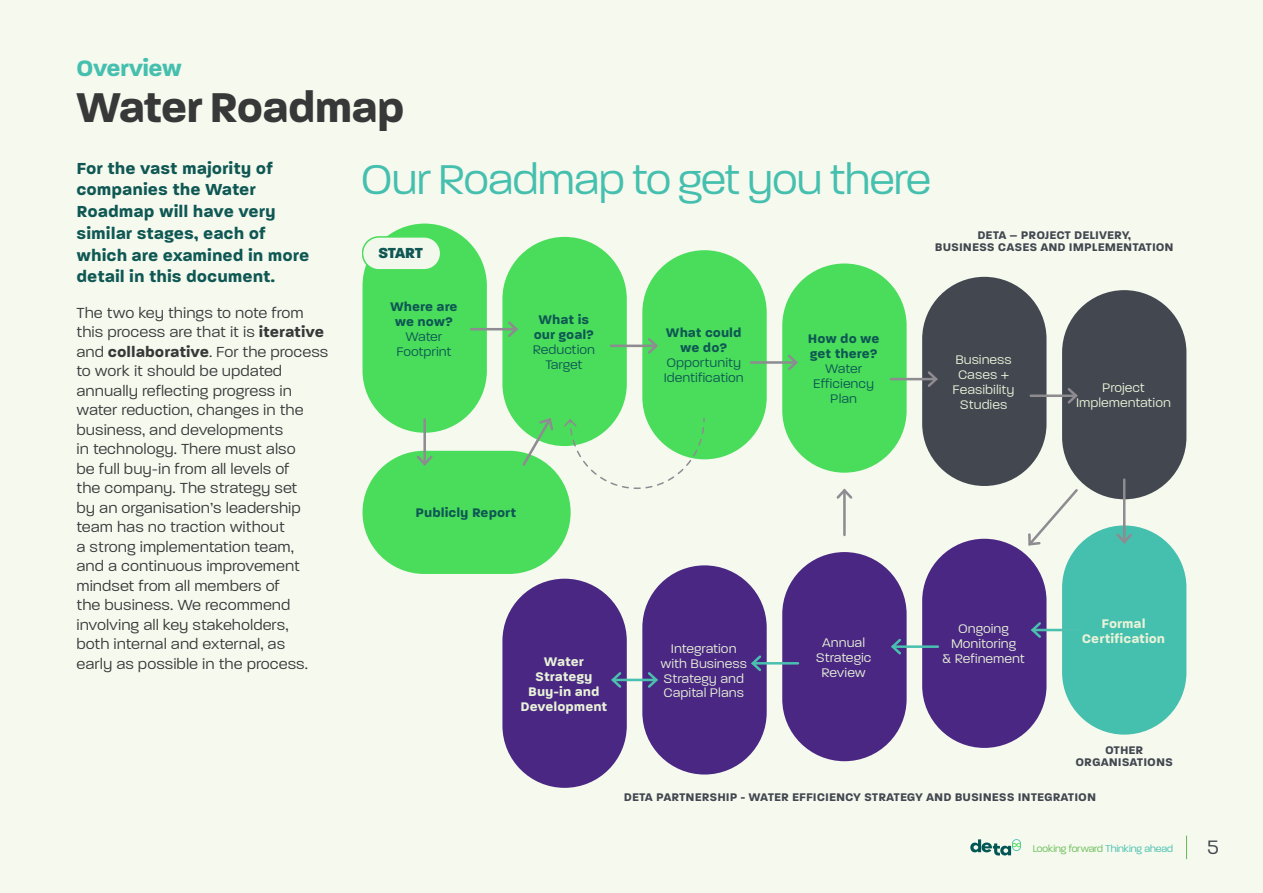
<style>
.page{position:relative;width:1263px;height:893px;background:#f5f9ee}
.page>*{position:absolute;margin:0;border:0;box-sizing:border-box;transform-origin:0 0}
.t1{font:300 45px "Paralucent";color:#45bfae}
.t2{font:700 45px "Paralucent";color:#383839}
.t3{font:700 24px "Paralucent";color:#45bfae}
.t4{font:21px "Paralucent Text";color:#424750}
.t5{font:700 17.25px/21.8px "Paralucent Text";color:#0e5753}
.t6{font:15.75px/19.5px "Paralucent Text";color:#383839}
.t7{font:800 15.75px "Paralucent";letter-spacing:-.015em;color:#0e5753}
.t8{font:13.5px/15px "Paralucent Text";color:#e8f2d8;text-align:center}
.t9{font:13.5px/15px "Paralucent Text";color:#0e5753;text-align:center}
.t10{font:700 13.5px/15px "Paralucent Text";color:#0e5753;text-align:center}
.t11{font:700 13.5px/15px "Paralucent Text";color:#e8f2d8;text-align:center}
.t12{font:700 12px/12px "Paralucent Text";color:#424750;text-align:center}
.t13{font:300 10.5px "Paralucent";letter-spacing:-.005em;color:#68be57}
.s1{font-weight:700}
.s2{color:#45bfae}
</style>
<div class="page">
<div style="left:502px;top:237px;width:125px;height:209px;background:#49dd5b;border-radius:62px"></div>
<div style="left:362px;top:224px;width:125px;height:209px;background:#49dd5b;border-radius:62px"></div>
<div style="left:362px;top:451px;width:209px;height:123px;background:#49dd5b;border-radius:62px"></div>
<div style="left:362px;top:237px;width:79px;height:33px;background:#f3f8ec;border-radius:16px"></div>
<div style="left:362px;top:236px;width:79px;height:35px;border:1px solid #49dd5b;border-radius:16px"></div>
<div style="left:1062px;top:525px;width:124px;height:210px;background:#45bfae;border-radius:62px"></div>
<div style="left:642px;top:250px;width:125px;height:209px;background:#49dd5b;border-radius:62px"></div>
<div style="left:782px;top:263px;width:125px;height:210px;background:#49dd5b;border-radius:62px"></div>
<div style="left:922px;top:277px;width:124px;height:209px;background:#424750;border-radius:62px"></div>
<div style="left:1062px;top:290px;width:124px;height:209px;background:#424750;border-radius:62px"></div>
<div style="left:502px;top:579px;width:125px;height:209px;background:#4a2783;border-radius:62px"></div>
<div style="left:642px;top:565px;width:125px;height:209px;background:#4a2783;border-radius:62px"></div>
<div style="left:782px;top:552px;width:125px;height:209px;background:#4a2783;border-radius:62px"></div>
<div style="left:922px;top:539px;width:124px;height:209px;background:#4a2783;border-radius:62px"></div>
<hr style="left:613px;top:679px;width:43px;height:2px;background:#4ac0af">
<svg style="left:611px;top:672px;width:13px;height:16px"></svg>
<svg style="left:645px;top:672px;width:13px;height:16px"></svg>
<hr style="left:753px;top:662px;width:45px;height:3px;background:#4ac0af">
<svg style="left:751px;top:655px;width:12px;height:16px"></svg>
<hr style="left:893px;top:645px;width:45px;height:3px;background:#4ac0af">
<svg style="left:891px;top:638px;width:12px;height:17px"></svg>
<hr style="left:1033px;top:629px;width:45px;height:2px;background:#4ac0af">
<svg style="left:1031px;top:622px;width:12px;height:16px"></svg>
<hr style="left:471px;top:328px;width:45px;height:2px;background:#8e8b91">
<svg style="left:506px;top:321px;width:12px;height:16px"></svg>
<hr style="left:611px;top:345px;width:45px;height:2px;background:#8e8b91">
<svg style="left:645px;top:338px;width:13px;height:16px"></svg>
<hr style="left:751px;top:361px;width:45px;height:3px;background:#8e8b91">
<svg style="left:785px;top:354px;width:13px;height:17px"></svg>
<hr style="left:891px;top:378px;width:45px;height:2px;background:#8e8b91">
<svg style="left:925px;top:371px;width:13px;height:16px"></svg>
<hr style="left:1031px;top:394px;width:45px;height:3px;background:#8e8b91">
<svg style="left:1065px;top:388px;width:13px;height:16px"></svg>
<hr style="left:843px;top:490px;width:3px;height:45px;background:#8e8b91">
<svg style="left:836px;top:488px;width:17px;height:13px"></svg>
<hr style="left:1123px;top:480px;width:2px;height:62px;background:#8e8b91">
<svg style="left:1116px;top:531px;width:16px;height:13px"></svg>
<svg style="left:1028px;top:489px;width:52px;height:59px"></svg>
<hr style="left:423px;top:419px;width:3px;height:45px;background:#8e8b91">
<svg style="left:417px;top:453px;width:16px;height:13px"></svg>
<svg style="left:520px;top:418px;width:35px;height:50px"></svg>
<svg style="left:563px;top:417px;width:142px;height:73px"></svg>
<svg style="left:1186px;top:835px;width:1px;height:24px"></svg>
<svg style="left:970px;top:839px;width:51px;height:17px"></svg>
<h2 class="t3" style="left:77px;top:54px;width:107px">Overview</h2>
<h1 class="t2" style="left:77px;top:81px;width:329px">Water Roadmap</h1>
<p class="t5" style="left:77px;top:157px;width:234px">For the vast majority of companies the Water<br>Roadmap will have very similar stages, each of which are examined in more detail in this document.</p>
<p class="t6" style="left:77px;top:303px;width:253px">The two key things to note from this process are that it is <span class="s1">iterative </span>and <span class="s1">collaborative</span>. For the process to work it should be updated annually reflecting progress in water reduction, changes in the business, and developments<br>in technology. There must also<br>be full buy-in from all levels of<br>the company. The strategy set<br>by an organisation’s leadership team has no traction without<br>a strong implementation team,<br>and a continuous improvement mindset from all members of<br>the business. We recommend involving all key stakeholders,<br>both internal and external, as<br>early as possible in the process.</p>
<p class="t10" style="left:534px;top:312px;width:62px">What is our goal?</p>
<h1 class="t1" style="left:361px;top:154px;width:571px">Our Roadmap to get you there</h1>
<p class="t12" style="left:935px;top:229px;width:240px">DETA – PROJECT DELIVERY,<br>BUSINESS CASES AND IMPLEMENTATION</p>
<p class="t7" style="left:378px;top:243px;width:46px">START</p>
<p class="t10" style="left:390px;top:299px;width:69px">Where are we now?</p>
<p class="t9" style="left:396px;top:329px;width:57px">Water<br>Footprint</p>
<p class="t10" style="left:666px;top:325px;width:77px">What could we do?</p>
<p class="t9" style="left:664px;top:355px;width:82px;text-align:left">Opportunity<br>Identification</p>
<p class="t10" style="left:808px;top:331px;width:73px;text-align:left">How do we get there?</p>
<p class="t9" style="left:813px;top:361px;width:62px">Water<br>Efficiency<br>Plan</p>
<p class="t8" style="left:953px;top:352px;width:63px">Business<br>Cases +<br>Feasibility<br>Studies</p>
<p class="t9" style="left:533px;top:342px;width:64px">Reduction<br>Target</p>
<p class="t8" style="left:1076px;top:380px;width:96px">Project<br>Implementation</p>
<p class="t10" style="left:415px;top:506px;width:102px">Publicly Report</p>
<p class="t11" style="left:1082px;top:616px;width:85px">Formal<br>Certification</p>
<p class="t8" style="left:942px;top:621px;width:84px">Ongoing<br>Monitoring<br>&amp; Refinement</p>
<p class="t8" style="left:660px;top:641px;width:88px">Integration with Business<br>Strategy and<br>Capital Plans</p>
<p class="t8" style="left:816px;top:635px;width:57px">Annual<br>Strategic<br>Review</p>
<p class="t11" style="left:520px;top:654px;width:88px">Water<br>Strategy<br>Buy-in and<br>Development</p>
<p class="t12" style="left:1075px;top:744px;width:99px">OTHER<br>ORGANISATIONS</p>
<p class="t12" style="left:624px;top:791px;width:474px">DETA PARTNERSHIP - WATER EFFICIENCY STRATEGY AND BUSINESS INTEGRATION</p>
<p class="t13" style="left:1033px;top:842px;width:142px">Looking forward <span class="s2">Thinking ahead</span></p>
<h3 class="t4" style="left:1207px;top:834px;width:14px">5</h3>
</div>
